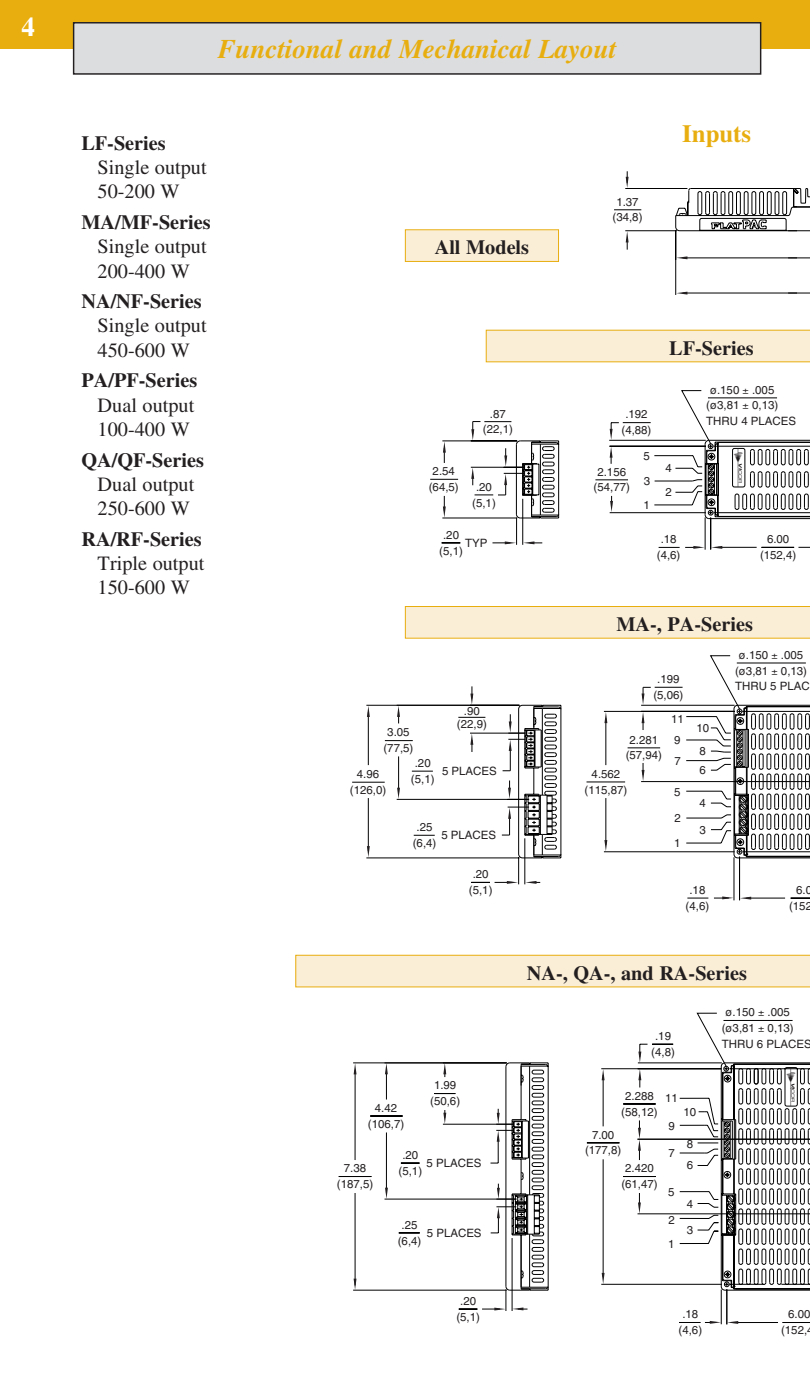
<style>
.page{position:relative;width:810px;height:1377px;background:#fff}
.page>*{position:absolute;margin:0;border:0;box-sizing:border-box;transform-origin:0 0}
.t1{font:italic 700 27px "Times";color:#e8ae10}
.t2{font:700 27px "Times";color:#fff}
.t3{font:700 24.75px "Times";color:#e8ae10}
.t4{font:700 20.25px "Times";color:#231f20}
.t5{font:20.25px/24.3px "Times";color:#231f20}
.t6{font:11.47px/15.8px "Helvetica";color:#231f20;text-align:center}
.t7{font:8.55px "Vicor Corporation Logos";color:#231f20}
</style>
<div class="page">
<div style="left:0;top:0;width:810px;height:49px;background:#e8ae10"></div>
<div style="left:74px;top:23px;width:687px;height:51px;background:#dcddde"></div>
<div style="left:73px;top:22px;width:688px;height:53px;border:1px solid #231f20"></div>
<div style="left:295px;top:955px;width:515px;height:32px;background:#fbeed6"></div>
<svg style="left:405px;top:606px;width:405px;height:33px;background:#f9e9c9"></svg>
<div style="left:486px;top:330px;width:324px;height:32px;background:#fbeed6"></div>
<div style="left:405px;top:230px;width:154px;height:31px;background:#fbeed6"></div>
<div style="left:405px;top:229px;width:154px;height:33px;border:1px solid #e8ae10"></div>
<hr style="left:355px;top:1070px;width:1px;height:90px;background:#000">
<hr style="left:355px;top:1193px;width:1px;height:92px;background:#000">
<hr style="left:353px;top:1062px;width:154px;height:1px;background:#000">
<hr style="left:353px;top:1290px;width:154px;height:1px;background:#000">
<hr style="left:339px;top:1176px;width:32px;height:1px;background:#000">
<hr style="left:386px;top:1132px;width:1px;height:61px;background:#000">
<hr style="left:385px;top:1199px;width:131px;height:1px;background:#000">
<hr style="left:370px;top:1116px;width:33px;height:1px;background:#000">
<hr style="left:721px;top:1290px;width:1px;height:34px;background:#000">
<hr style="left:733px;top:1322px;width:45px;height:1px;background:#000">
<hr style="left:726px;top:1289px;width:1px;height:35px;background:#000">
<svg style="left:783px;top:1322px;width:27px;height:1px"></svg>
<svg style="left:401px;top:1163px;width:19px;height:1px"></svg>
<svg style="left:399px;top:1233px;width:21px;height:1px"></svg>
<svg style="left:679px;top:1321px;width:42px;height:3px"></svg>
<svg style="left:727px;top:1321px;width:11px;height:3px"></svg>
<svg style="left:385px;top:1188px;width:3px;height:11px"></svg>
<svg style="left:354px;top:1279px;width:3px;height:11px"></svg>
<svg style="left:385px;top:1063px;width:3px;height:37px"></svg>
<svg style="left:354px;top:1063px;width:3px;height:11px"></svg>
<svg style="left:385px;top:740px;width:28px;height:1px"></svg>
<hr style="left:352px;top:782px;width:33px;height:1px;background:#000">
<svg style="left:414px;top:835px;width:21px;height:1px"></svg>
<svg style="left:412px;top:771px;width:21px;height:1px"></svg>
<svg style="left:687px;top:898px;width:21px;height:1px"></svg>
<svg style="left:714px;top:896px;width:19px;height:3px"></svg>
<hr style="left:746px;top:898px;width:39px;height:1px;background:#000">
<hr style="left:366px;top:705px;width:153px;height:1px;background:#000">
<hr style="left:368px;top:712px;width:1px;height:53px;background:#000">
<hr style="left:734px;top:857px;width:1px;height:43px;background:#000">
<hr style="left:739px;top:857px;width:1px;height:43px;background:#000">
<hr style="left:397px;top:799px;width:132px;height:1px;background:#000">
<hr style="left:366px;top:858px;width:153px;height:1px;background:#000">
<hr style="left:398px;top:756px;width:1px;height:36px;background:#000">
<hr style="left:368px;top:798px;width:1px;height:53px;background:#000">
<svg style="left:791px;top:898px;width:19px;height:1px"></svg>
<svg style="left:397px;top:788px;width:3px;height:11px"></svg>
<svg style="left:740px;top:897px;width:11px;height:3px"></svg>
<svg style="left:367px;top:846px;width:3px;height:11px"></svg>
<svg style="left:397px;top:706px;width:3px;height:17px"></svg>
<svg style="left:367px;top:706px;width:3px;height:11px"></svg>
<svg style="left:614px;top:171px;width:196px;height:124px"></svg>
<svg style="left:434px;top:1012px;width:376px;height:299px"></svg>
<svg style="left:430px;top:390px;width:380px;height:160px"></svg>
<svg style="left:458px;top:655px;width:352px;height:229px"></svg>
<h1 class="t2" style="left:22px;top:17px;width:15px">4</h1>
<h1 class="t1" style="left:218px;top:40px;width:400px">Functional and Mechanical Layout</h1>
<h3 class="t4" style="left:81px;top:136px;width:86px">LF-Series</h3>
<h3 class="t5" style="left:98px;top:157px;width:111px">Single output<br>50-200 W</h3>
<h3 class="t4" style="left:81px;top:215px;width:131px">MA/MF-Series</h3>
<h3 class="t5" style="left:98px;top:236px;width:111px">Single output<br>200-400 W</h3>
<h3 class="t4" style="left:81px;top:294px;width:122px">NA/NF-Series</h3>
<h3 class="t5" style="left:98px;top:315px;width:111px">Single output<br>450-600 W</h3>
<h3 class="t4" style="left:81px;top:373px;width:117px">PA/PF-Series</h3>
<h3 class="t5" style="left:98px;top:395px;width:98px">Dual output<br>100-400 W</h3>
<h3 class="t4" style="left:81px;top:452px;width:124px">QA/QF-Series</h3>
<h3 class="t5" style="left:98px;top:474px;width:98px">Dual output<br>250-600 W</h3>
<h3 class="t4" style="left:81px;top:532px;width:122px">RA/RF-Series</h3>
<h3 class="t5" style="left:98px;top:553px;width:108px">Triple output<br>150-600 W</h3>
<h2 class="t3" style="left:682px;top:124px;width:70px">Inputs</h2>
<p class="t6" style="left:613px;top:195px;width:31px">1.37 (34,8)</p>
<h3 class="t4" style="left:435px;top:240px;width:96px">All Models</h3>
<h3 class="t4" style="left:669px;top:341px;width:86px">LF-Series</h3>
<p class="t6" style="left:429px;top:464px;width:31px">2.54 (64,5)</p>
<p class="t6" style="left:483px;top:407px;width:31px">.87 (22,1)</p>
<p class="t6" style="left:472px;top:480px;width:25px">.20 (5,1)</p>
<p class="t6" style="left:622px;top:408px;width:31px">.192 (4,88)</p>
<p class="t6" style="left:594px;top:465px;width:38px">2.156 (54,77)</p>
<p class="t6" style="left:644px;top:449px;width:8px">5</p>
<p class="t6" style="left:644px;top:474px;width:8px">3</p>
<p class="t6" style="left:644px;top:498px;width:8px">1</p>
<p class="t6" style="left:665px;top:457px;width:8px;line-height:23.8px;text-align:left">4<br>2</p>
<p class="t6" style="left:706px;top:383px;width:91px;text-align:left;text-indent:4px">ø.150 .005 (ø3,81 0,13)<br>THRU 4 PLACES</p>
<p class="t7" style="left:742px;top:448px;width:41px;rotate:90deg">12</p>
<p class="t6" style="left:439px;top:528px;width:25px">.20 (5,1)</p>
<p class="t6" style="left:465px;top:536px;width:24px">TYP</p>
<p class="t6" style="left:657px;top:532px;width:25px">.18 (4,6)</p>
<p class="t6" style="left:760px;top:532px;width:38px">6.00 (152,4)</p>
<h3 class="t4" style="left:616px;top:617px;width:138px">MA-, PA-Series</h3>
<p class="t6" style="left:653px;top:672px;width:31px">.199 (5,06)</p>
<p class="t6" style="left:735px;top:648px;width:76px">ø.150 .005 (ø3,81 0,13)<br>THRU 5 PLAC</p>
<p class="t6" style="left:383px;top:726px;width:31px">3.05 (77,5)</p>
<p class="t6" style="left:350px;top:767px;width:38px">4.96 (126,0)</p>
<p class="t6" style="left:411px;top:756px;width:25px">.20 (5,1)</p>
<p class="t6" style="left:457px;top:705px;width:31px;line-height:13.5px">.90 (22,9)</p>
<p class="t6" style="left:671px;top:712px;width:14px">11</p>
<p class="t6" style="left:626px;top:733px;width:38px">2.281 (57,94)</p>
<p class="t6" style="left:674px;top:731px;width:8px;line-height:20.7px;text-align:left">9<br>7</p>
<p class="t6" style="left:442px;top:764px;width:56px">5 PLACES</p>
<p class="t6" style="left:585px;top:767px;width:44px">4.562 (115,87)</p>
<p class="t6" style="left:674px;top:785px;width:8px">5</p>
<p class="t6" style="left:413px;top:820px;width:25px">.25 (6,4)</p>
<p class="t6" style="left:441px;top:828px;width:56px">5 PLACES</p>
<p class="t6" style="left:674px;top:811px;width:8px">2</p>
<p class="t6" style="left:674px;top:836px;width:8px">1</p>
<p class="t6" style="left:696px;top:721px;width:14px">10</p>
<p class="t6" style="left:700px;top:742px;width:8px;line-height:18.9px;text-align:left">8<br>6</p>
<p class="t6" style="left:700px;top:796px;width:8px">4</p>
<p class="t6" style="left:700px;top:823px;width:8px">3</p>
<p class="t6" style="left:469px;top:867px;width:25px">.20 (5,1)</p>
<p class="t6" style="left:686px;top:883px;width:25px">.18 (4,6)</p>
<h3 class="t4" style="left:527px;top:966px;width:222px">NA-, QA-, and RA-Series</h3>
<p class="t6" style="left:789px;top:883px;width:24px;text-align:right">6.0 (152</p>
<p class="t6" style="left:368px;top:1101px;width:38px">4.42 (106,7)</p>
<p class="t6" style="left:430px;top:1079px;width:31px">1.99 (50,6)</p>
<p class="t6" style="left:337px;top:1162px;width:38px">7.38 (187,5)</p>
<p class="t6" style="left:399px;top:1148px;width:25px">.20 (5,1)</p>
<p class="t6" style="left:427px;top:1156px;width:56px">5 PLACES</p>
<p class="t6" style="left:398px;top:1218px;width:25px">.25 (6,4)</p>
<p class="t6" style="left:427px;top:1226px;width:56px">5 PLACES</p>
<p class="t6" style="left:456px;top:1294px;width:25px">.20 (5,1)</p>
<p class="t6" style="left:651px;top:1029px;width:25px">.19 (4,8)</p>
<p class="t6" style="left:621px;top:1089px;width:38px">2.288 (58,12)</p>
<p class="t6" style="left:585px;top:1128px;width:38px">7.00 (177,8)</p>
<p class="t6" style="left:621px;top:1162px;width:38px">2.420 (61,47)</p>
<p class="t6" style="left:665px;top:1091px;width:14px">11</p>
<p class="t6" style="left:668px;top:1119px;width:8px">9</p>
<p class="t6" style="left:669px;top:1146px;width:8px">7</p>
<p class="t6" style="left:668px;top:1185px;width:8px">5</p>
<p class="t6" style="left:668px;top:1213px;width:8px">2</p>
<p class="t6" style="left:668px;top:1237px;width:8px">1</p>
<p class="t6" style="left:684px;top:1105px;width:14px">10</p>
<p class="t6" style="left:687px;top:1138px;width:8px">8</p>
<p class="t6" style="left:687px;top:1158px;width:8px">6</p>
<p class="t6" style="left:687px;top:1197px;width:8px">4</p>
<p class="t6" style="left:687px;top:1223px;width:8px">3</p>
<p class="t6" style="left:722px;top:1006px;width:91px;text-align:left;text-indent:4px">ø.150 .005 (ø3,81 0,13)<br>THRU 6 PLACES</p>
<p class="t7" style="left:795px;top:1068px;width:41px;rotate:90deg">12</p>
<p class="t6" style="left:679px;top:1308px;width:25px">.18 (4,6)</p>
<p class="t6" style="left:781px;top:1308px;width:31px;text-align:right">6.00 (152,</p>
</div>
